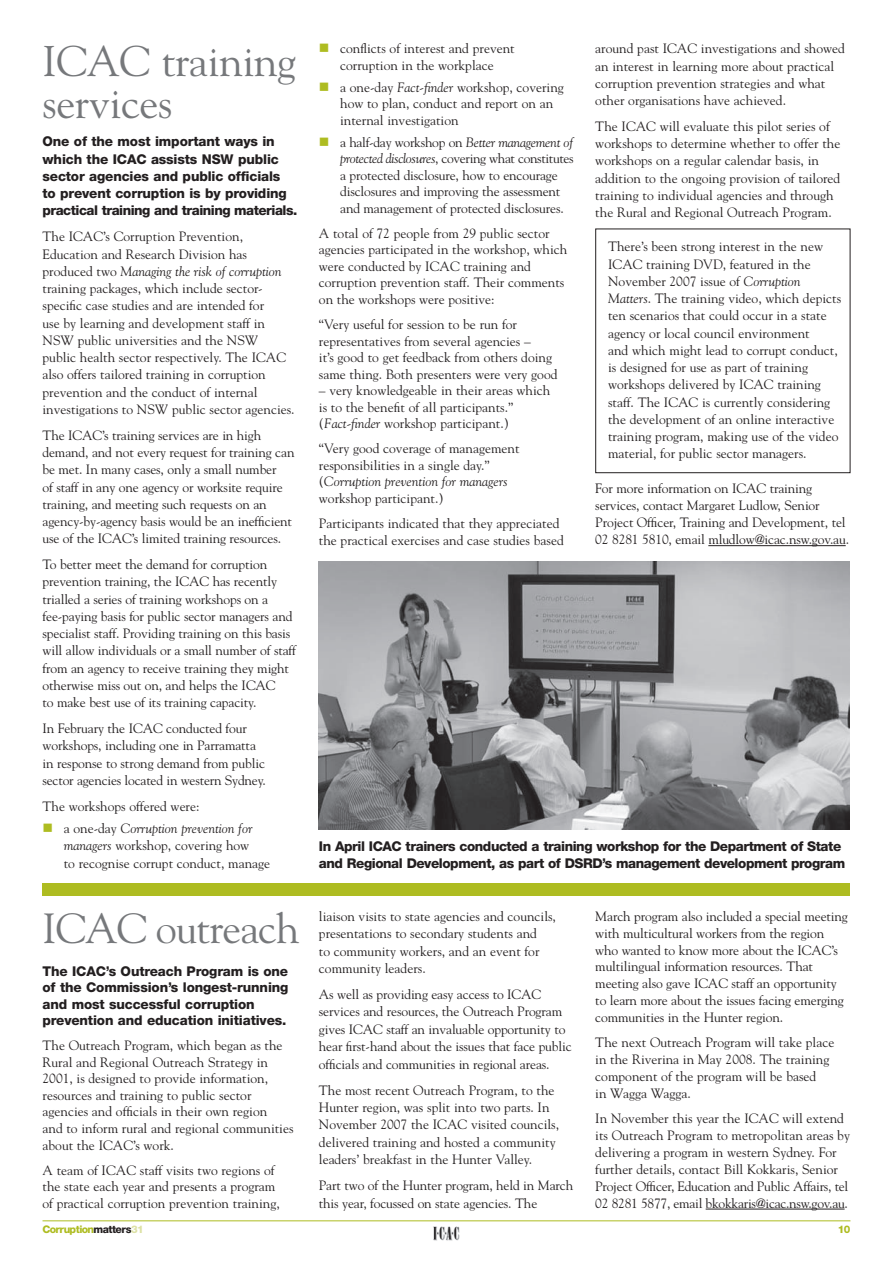
<style>
.page{position:relative;width:893px;height:1263px;background:#fff}
.page>*{position:absolute;margin:0;border:0;box-sizing:border-box;transform-origin:0 0}
.t1{font:42.75px/42px "Goudy";letter-spacing:-.01em;color:#76787b}
.t2{font:42px "Goudy";letter-spacing:-.02em;color:#76787b}
.t3{font:14.25px "Wingdings";color:#aebc21}
.t4{font:13.5px/17.2px "Goudy";color:#231f20}
.t5{font:800 13.5px/17.2px "Helvetica Neue LT";letter-spacing:-.01em;color:#231f20}
.t6{font:800 13.5px/16.5px "Helvetica Neue LT";letter-spacing:-.03em;color:#231f20}
.t7{font:800 10.5px "Helvetica Neue LT";letter-spacing:-.05em;color:#aebc21}
.s1{font-style:italic}
.s2{color:#231f20}
.s3{color:#dce1a4}
</style>
<div class="page">
<img style="left:433px;top:1226px;width:27px;height:15px">
<hr style="left:43px;top:1220px;width:807px;height:1px;background:#aebc21">
<img style="left:319px;top:561px;width:531px;height:268px">
<hr style="left:706px;top:1209px;width:139px;height:1px;background:#231f20">
<hr style="left:708px;top:545px;width:138px;height:1px;background:#231f20">
<div style="left:595px;top:229px;width:255px;height:244px;border:1px solid #231f20"></div>
<div style="left:43px;top:883px;width:807px;height:13px;background:#aebc21"></div>
<h1 class="t1" style="left:43px;top:40px;width:255px">ICAC training services</h1>
<p class="t5" style="left:43px;top:133px;width:256px">One of the most important ways in which the ICAC assists NSW public sector agencies and public officials<br>to prevent corruption is by providing practical training and training materials.</p>
<p class="t4" style="left:43px;top:228px;width:254px">The ICAC’s Corruption Prevention, Education and Research Division has produced two <span class="s1">Managing the risk of corruption </span>training packages, which include sector&shy;specific case studies and are intended for<br>use by learning and development staff in NSW public universities and the NSW public health sector respectively. The ICAC also offers tailored training in corruption prevention and the conduct of internal investigations to NSW public sector agencies.</p>
<p class="t4" style="left:43px;top:426px;width:253px">The ICAC’s training services are in high demand, and not every request for training can be met. In many cases, only a small number<br>of staff in any one agency or worksite require training, and meeting such requests on an agency-by-agency basis would be an inefficient use of the ICAC’s limited training resources.</p>
<p class="t4" style="left:43px;top:556px;width:255px">To better meet the demand for corruption prevention training, the ICAC has recently trialled a series of training workshops on a fee-paying basis for public sector managers and specialist staff. Providing training on this basis will allow individuals or a small number of staff from an agency to receive training they might otherwise miss out on, and helps the ICAC<br>to make best use of its training capacity.</p>
<p class="t4" style="left:43px;top:719px;width:225px">In February the ICAC conducted four workshops, including one in Parramatta in response to strong demand from public sector agencies located in western Sydney.</p>
<p class="t4" style="left:64px;top:794px;width:190px;line-height:22.5px;text-indent:-21px">The workshops offered were:<br>a one-day <span class="s1">Corruption prevention for</span></p>
<p class="t4" style="left:64px;top:837px;width:208px"><span class="s1">managers</span> workshop, covering how<br>to recognise corrupt conduct, manage</p>
<p class="t3" style="left:43px;top:820px;width:12px">■</p>
<h2 class="t2" style="left:43px;top:903px;width:258px">ICAC outreach</h2>
<p class="t5" style="left:43px;top:962px;width:247px;line-height:16.5px">The ICAC’s Outreach Program is one of the Commission’s longest-running and most successful corruption prevention and education initiatives.</p>
<p class="t4" style="left:43px;top:1037px;width:253px;line-height:16.5px">The Outreach Program, which began as the Rural and Regional Outreach Strategy in 2001, is designed to provide information, resources and training to public sector agencies and officials in their own region<br>and to inform rural and regional communities about the ICAC’s work.</p>
<p class="t4" style="left:43px;top:1161px;width:239px;line-height:16.5px">A team of ICAC staff visits two regions of the state each year and presents a program of practical corruption prevention training,</p>
<p class="t4" style="left:340px;top:40px;width:176px;line-height:16.5px">conflicts of interest and prevent corruption in the workplace</p>
<p class="t4" style="left:340px;top:79px;width:225px;line-height:16.5px">a one-day <span class="s1">Fact-finder</span> workshop, covering how to plan, conduct and report on an internal investigation</p>
<p class="t4" style="left:340px;top:134px;width:235px;line-height:16.5px">a half-day workshop on <span class="s1">Better management of protected disclosures</span>, covering what constitutes a protected disclosure, how to encourage disclosures and improving the assessment and management of protected disclosures.</p>
<p class="t4" style="left:319px;top:225px;width:250px;line-height:16.5px">A total of 72 people from 29 public sector agencies participated in the workshop, which were conducted by ICAC training and corruption prevention staff. Their comments on the workshops were positive:</p>
<p class="t4" style="left:319px;top:316px;width:240px;line-height:16.5px">“Very useful for session to be run for representatives from several agencies –<br>it’s good to get feedback from others doing same thing. Both presenters were very good</p>
<p class="t4" style="left:319px;top:382px;width:233px;line-height:16.5px">– very knowledgeable in their areas which is to the benefit of all participants.” (<span class="s1">Fact-finder</span> workshop participant.)</p>
<p class="t4" style="left:319px;top:440px;width:202px;line-height:16.5px">“Very good coverage of management responsibilities in a single day.” (<span class="s1">Corruption prevention for managers </span>workshop participant.)</p>
<p class="t4" style="left:319px;top:515px;width:246px;line-height:16.5px">Participants indicated that they appreciated the practical exercises and case studies based</p>
<p class="t3" style="left:319px;top:40px;width:12px">■</p>
<p class="t3" style="left:319px;top:79px;width:12px">■</p>
<p class="t3" style="left:319px;top:134px;width:12px">■</p>
<p class="t4" style="left:595px;top:40px;width:251px">around past ICAC investigations and showed an interest in learning more about practical corruption prevention strategies and what other organisations have achieved.</p>
<p class="t4" style="left:595px;top:117px;width:247px">The ICAC will evaluate this pilot series of workshops to determine whether to offer the workshops on a regular calendar basis, in addition to the ongoing provision of tailored training to individual agencies and through the Rural and Regional Outreach Program.</p>
<p class="t4" style="left:608px;top:238px;width:235px">There’s been strong interest in the new ICAC training DVD, featured in the November 2007 issue of <span class="s1">Corruption Matters</span>. The training video, which depicts ten scenarios that could occur in a state agency or local council environment<br>and which might lead to corrupt conduct, is designed for use as part of training workshops delivered by ICAC training staff. The ICAC is currently considering the development of an online interactive training program, making use of the video material, for public sector managers.</p>
<p class="t4" style="left:595px;top:479px;width:255px">For more information on ICAC training services, contact Margaret Ludlow, Senior Project Officer, Training and Development, tel 02 8281 5810, email mludlow@icac.nsw.gov.au.</p>
<p class="t6" style="left:319px;top:838px;width:528px">In April ICAC trainers conducted a training workshop for the Department of State and Regional Development, as part of DSRD’s management development program</p>
<p class="t4" style="left:319px;top:907px;width:239px">liaison visits to state agencies and councils, presentations to secondary students and<br>to community workers, and an event for community leaders.</p>
<p class="t4" style="left:319px;top:985px;width:254px">As well as providing easy access to ICAC services and resources, the Outreach Program gives ICAC staff an invaluable opportunity to hear first-hand about the issues that face public officials and communities in regional areas.</p>
<p class="t4" style="left:319px;top:1081px;width:242px">The most recent Outreach Program, to the Hunter region, was split into two parts. In November 2007 the ICAC visited councils, delivered training and hosted a community leaders’ breakfast in the Hunter Valley.</p>
<p class="t4" style="left:319px;top:1177px;width:256px">Part two of the Hunter program, held in March this year, focussed on state agencies. The</p>
<p class="t4" style="left:595px;top:907px;width:254px;line-height:16.8px">March program also included a special meeting with multicultural workers from the region who wanted to know more about the ICAC’s multilingual information resources. That meeting also gave ICAC staff an opportunity to learn more about the issues facing emerging communities in the Hunter region.</p>
<p class="t4" style="left:595px;top:1034px;width:240px;line-height:16.8px">The next Outreach Program will take place in the Riverina in May 2008. The training component of the program will be based<br>in Wagga Wagga.</p>
<p class="t4" style="left:595px;top:1110px;width:256px;line-height:16.8px">In November this year the ICAC will extend its Outreach Program to metropolitan areas by delivering a program in western Sydney. For further details, contact Bill Kokkaris, Senior Project Officer, Education and Public Affairs, tel 02 8281 5877, email bkokkaris@icac.nsw.gov.au.</p>
<p class="t7" style="left:43px;top:1223px;width:103px">Corruption<span class="s2">matters</span><span class="s3">31</span></p>
<p class="t7" style="left:838px;top:1223px;width:14px">10</p>
</div>
